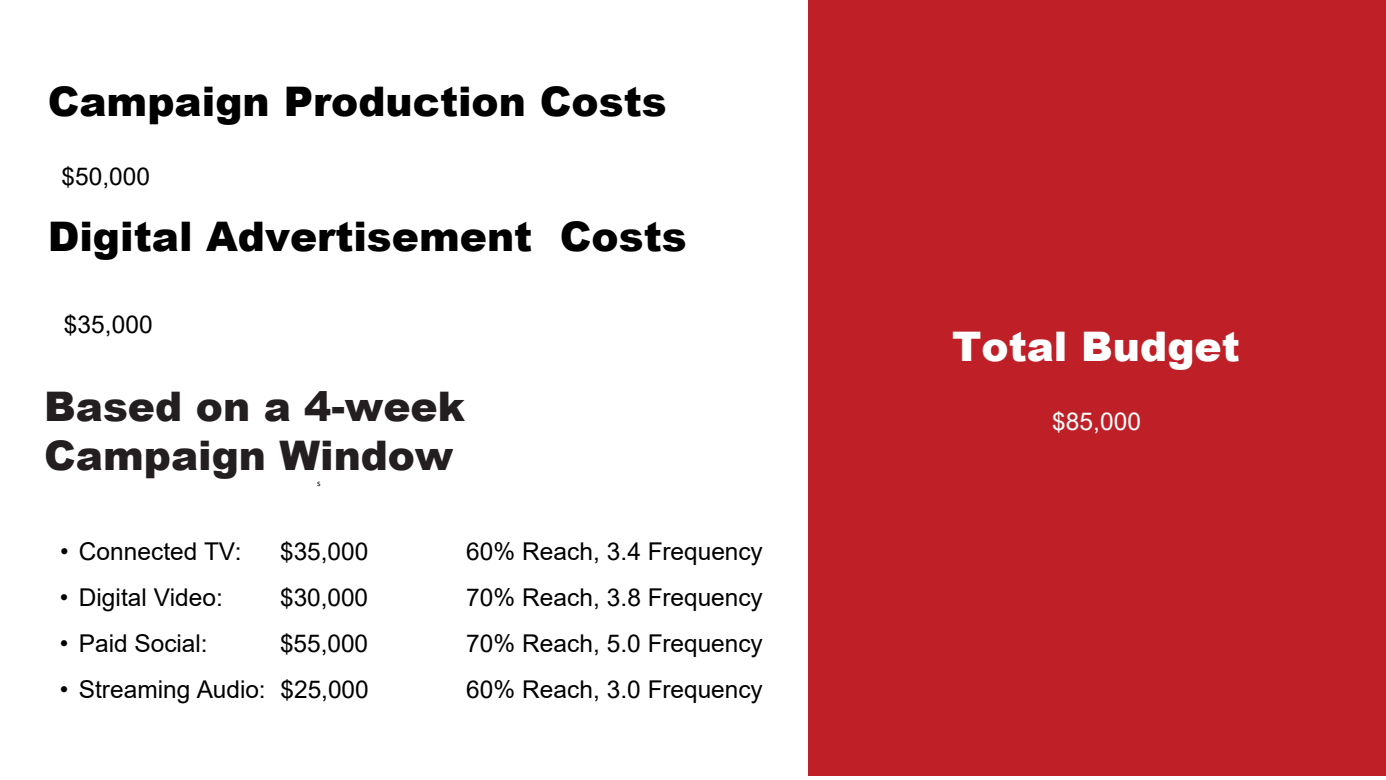
<style>
.page{position:relative;width:1386px;height:780px;background:#fff}
.page>*{position:absolute;margin:0;border:0;box-sizing:border-box;transform-origin:0 0}
.t1{font:900 40.77px "Arial";color:#000}
.t2{font:900 40.77px/48.9px "Arial";color:#231f20}
.t3{font:900 40.77px "Arial";color:#fff}
.t4{font:24.5px "Arial";color:#000}
.t5{font:24.5px "Arial";color:#fff}
.t6{font:8.92px "Calibri";color:#000}
</style>
<div class="page">
<div style="left:808px;top:0;width:577px;height:775px;background:#bf2028"></div>
<p class="t1" style="left:48px;top:72px;width:620px">Campaign Production Costs</p>
<p class="t4" style="left:61px;top:159px;width:90px">$50,000</p>
<p class="t1" style="left:48px;top:207px;width:640px">Digital Advertisement Costs</p>
<p class="t4" style="left:64px;top:307px;width:90px">$35,000</p>
<h2 class="t2" style="left:44px;top:380px;width:422px">Based on a 4-week<br>Campaign Window</h2>
<p class="t6" style="left:317px;top:476px;width:5px">s</p>
<p class="t4" style="left:60px;top:534px;width:183px">• Connected TV:</p>
<p class="t4" style="left:280px;top:534px;width:90px">$35,000</p>
<p class="t4" style="left:466px;top:534px;width:298px">60% Reach, 3.4 Frequency</p>
<p class="t4" style="left:60px;top:580px;width:164px">• Digital Video:</p>
<p class="t4" style="left:280px;top:580px;width:90px">$30,000</p>
<p class="t4" style="left:466px;top:580px;width:298px">70% Reach, 3.8 Frequency</p>
<p class="t4" style="left:60px;top:626px;width:149px">• Paid Social:</p>
<p class="t4" style="left:280px;top:626px;width:90px">$55,000</p>
<p class="t4" style="left:466px;top:626px;width:298px">70% Reach, 5.0 Frequency</p>
<p class="t4" style="left:60px;top:671px;width:207px">• Streaming Audio:</p>
<p class="t4" style="left:280px;top:671px;width:90px">$25,000</p>
<p class="t4" style="left:466px;top:671px;width:298px">60% Reach, 3.0 Frequency</p>
<p class="t3" style="left:951px;top:317px;width:289px">Total Budget</p>
<p class="t5" style="left:1052px;top:404px;width:90px">$85,000</p>
</div>
